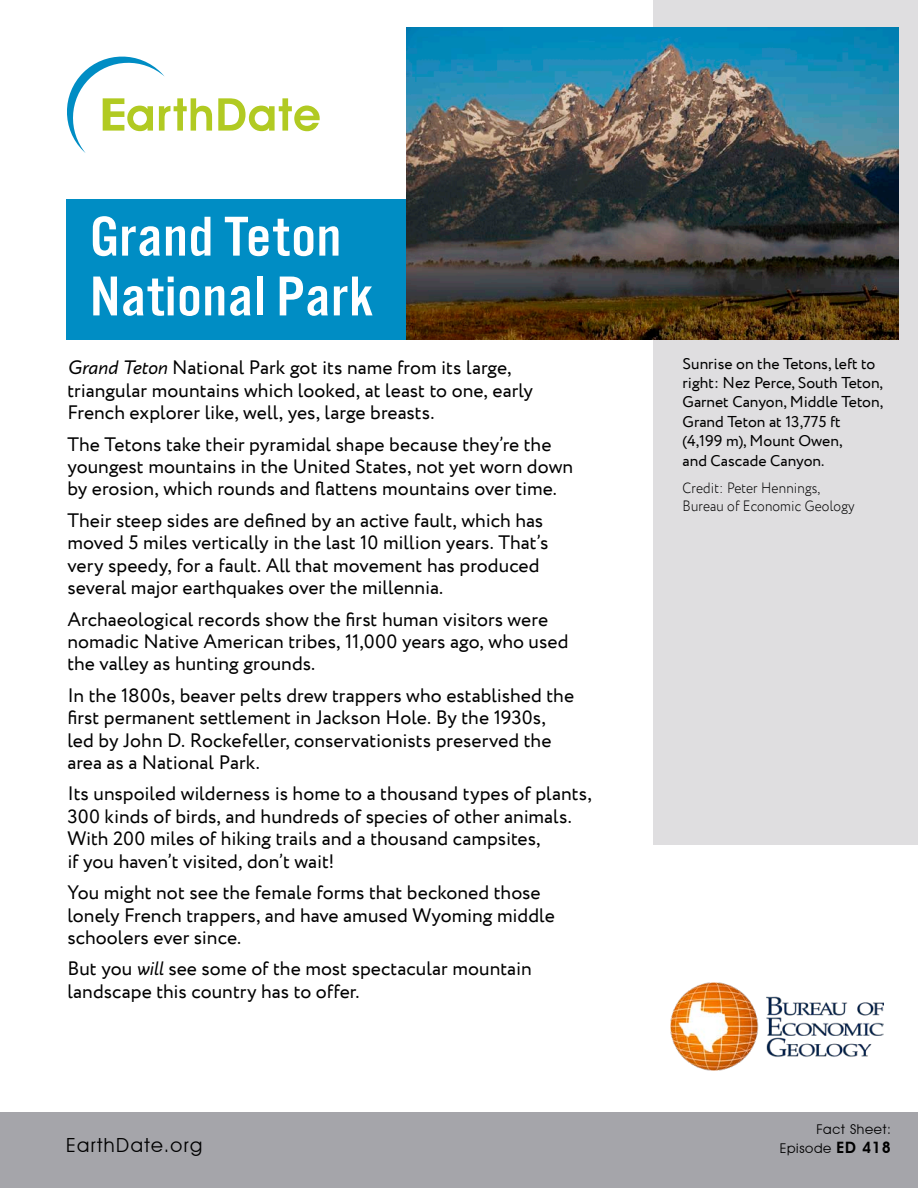
<style>
.page{position:relative;width:918px;height:1188px;background:#fff}
.page>*{position:absolute;margin:0;border:0;box-sizing:border-box;transform-origin:0 0}
.t1{font:58.35px/59.8px "Alternate Got No 3 D";letter-spacing:.01em;color:#fff;scale:1.1 1}
.t2{font:19.5px/22.4px "Circe";color:#000}
.t3{font:19.5px "Avant Garde IT Cby BT";letter-spacing:.075em;color:#000}
.t4{font:15.75px/19.5px "Circe";color:#000}
.t5{font:300 15px/18px "Circe";letter-spacing:.01em;color:#000;scale:.9 1}
.t6{font:13.5px/18.9px "Avant Garde IT Cby BT";letter-spacing:.05em;color:#000;text-align:right}
.s1{font-style:italic}
.s2{font-weight:600;font-size:15.75px}
</style>
<div class="page">
<div style="left:66px;top:199px;width:833px;height:140px;background:#008dc4"></div>
<div style="left:653px;top:0;width:265px;height:845px;background:#dfdee0"></div>
<svg style="left:67px;top:56px;width:145px;height:97px"></svg>
<svg style="left:218px;top:98px;width:102px;height:33px"></svg>
<img style="left:671px;top:983px;width:213px;height:88px">
<div style="left:0;top:1112px;width:918px;height:76px;background:#a5a5aa"></div>
<img style="left:406px;top:27px;width:492px;height:313px">
<h1 class="t1" style="left:90px;top:206px;width:259px">Grand Teton<br>National Park</h1>
<p class="t2" style="left:67px;top:357px;width:467px"><span class="s1">Grand Teton</span> National Park got its name from its large, triangular mountains which looked, at least to one, early<br>French explorer like, well, yes, large breasts.</p>
<p class="t2" style="left:67px;top:433px;width:507px">The Tetons take their pyramidal shape because they’re the youngest mountains in the United States, not yet worn down by erosion, which rounds and flattens mountains over time.</p>
<p class="t2" style="left:67px;top:510px;width:483px">Their steep sides are defined by an active fault, which has moved 5 miles vertically in the last 10 million years. That’s very speedy, for a fault. All that movement has produced several major earthquakes over the millennia.</p>
<p class="t2" style="left:67px;top:608px;width:503px">Archaeological records show the first human visitors were nomadic Native American tribes, 11,000 years ago, who used the valley as hunting grounds.</p>
<p class="t2" style="left:67px;top:685px;width:508px">In the 1800s, beaver pelts drew trappers who established the first permanent settlement in Jackson Hole. By the 1930s, led by John D. Rockefeller, conservationists preserved the area as a National Park.</p>
<p class="t2" style="left:67px;top:783px;width:526px">Its unspoiled wilderness is home to a thousand types of plants, 300 kinds of birds, and hundreds of species of other animals.<br>With 200 miles of hiking trails and a thousand campsites,<br>if you haven’t visited, don’t wait!</p>
<p class="t2" style="left:67px;top:882px;width:489px">You might not see the female forms that beckoned those lonely French trappers, and have amused Wyoming middle schoolers ever since.</p>
<p class="t2" style="left:67px;top:958px;width:466px">But you <span class="s1">will</span> see some of the most spectacular mountain landscape this country has to offer.</p>
<p class="t3" style="left:66px;top:1134px;width:138px">EarthDate.org</p>
<p class="t4" style="left:683px;top:354px;width:202px">Sunrise on the Tetons, left to right: Nez Perce, South Teton,<br>Garnet Canyon, Middle Teton,<br>Grand Teton at 13,775 ft (4,199 m), Mount Owen,<br>and Cascade Canyon.</p>
<p class="t5" style="left:683px;top:479px;width:193px">Credit: Peter Hennings,<br>Bureau of Economic Geology</p>
<p class="t6" style="left:780px;top:1120px;width:113px">Fact Sheet:<br>Episode <span class="s2">ED 418</span></p>
</div>
